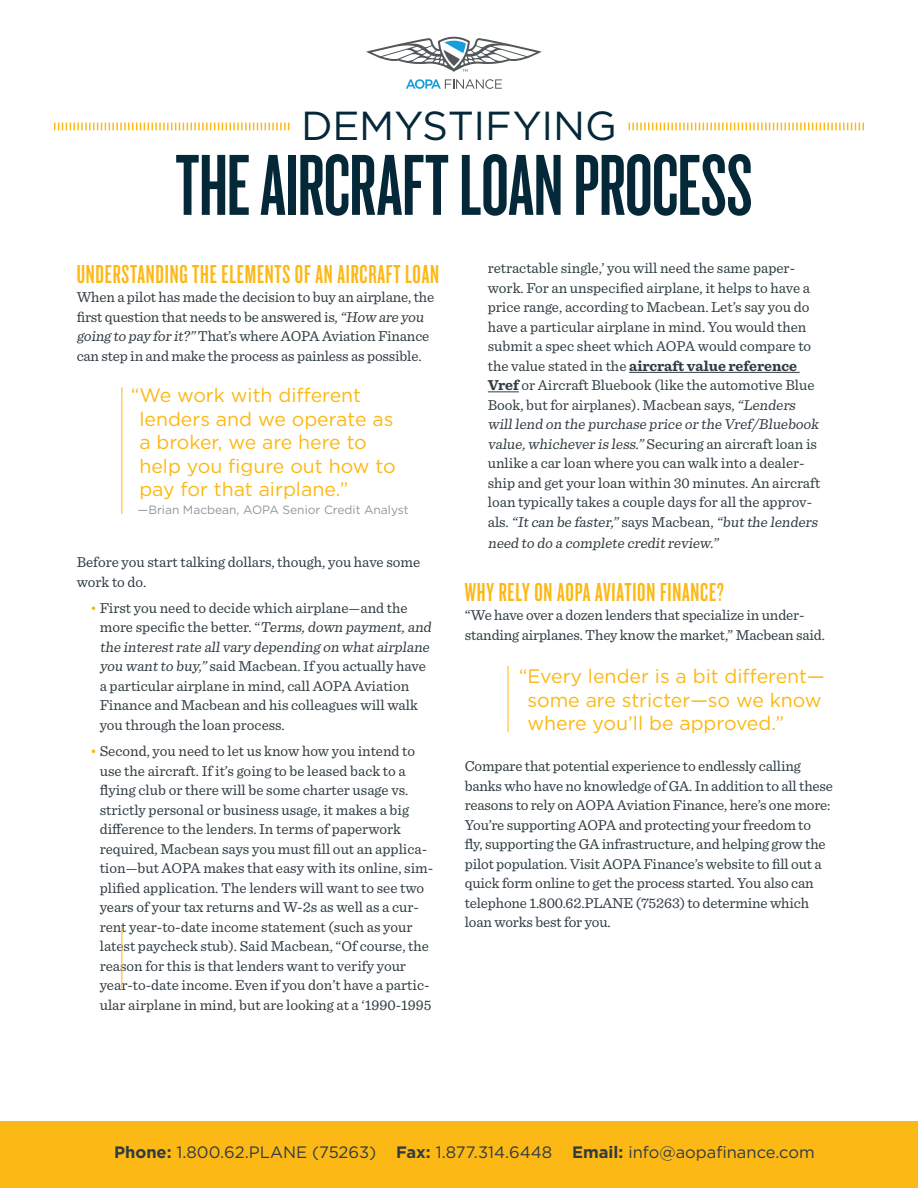
<style>
.page{position:relative;width:918px;height:1188px;background:#fff}
.page>*{position:absolute;margin:0;border:0;box-sizing:border-box;transform-origin:0 0}
.t1{font:90px "Knockout 47 Bantamweight";letter-spacing:-.005em;color:#052839}
.t2{font:40.5px "Gotham";color:#052839}
.t3{font:27px "Knockout 47 Bantamweight";letter-spacing:.03em;color:#fcb814}
.t4{font:19.5px/23.4px "Gotham";color:#fcb814}
.t5{font:16.5px "Gotham";color:#2f3b41}
.t6{font:15px/19.5px "Sentinel";color:#2f3b41}
.t7{font:12px "Gotham";color:#929799}
.s1{color:#fcb814}
.s2{font-weight:700}
</style>
<div class="page">
<div style="left:0;top:1121px;width:918px;height:67px;background:#fcb814"></div>
<svg style="left:54px;top:123px;width:235px;height:7px"></svg>
<svg style="left:629px;top:123px;width:235px;height:7px"></svg>
<hr style="left:629px;top:372px;width:171px;height:1px;background:#2f3b41">
<hr style="left:488px;top:391px;width:31px;height:1px;background:#2f3b41">
<hr style="left:122px;top:927px;width:1px;height:61px;background:#fcb814">
<hr style="left:122px;top:387px;width:1px;height:127px;background:#fcb814">
<hr style="left:508px;top:666px;width:1px;height:66px;background:#fcb814">
<svg style="left:366px;top:37px;width:176px;height:35px"></svg>
<svg style="left:406px;top:79px;width:96px;height:10px"></svg>
<h2 class="t2" style="left:301px;top:100px;width:317px">DEMYSTIFYING</h2>
<h1 class="t1" style="left:176px;top:132px;width:578px">THE AIRCRAFT LOAN PROCESS</h1>
<h3 class="t3" style="left:77px;top:258px;width:364px">UNDERSTANDING THE ELEMENTS OF AN AIRCRAFT LOAN</h3>
<p class="t6" style="left:77px;top:287px;width:359px">When a pilot has made the decision to buy an airplane, the first question that needs to be answered is, “How are you going to pay for it?” That’s where AOPA Aviation Finance can step in and make the process as painless as possible.</p>
<h3 class="t4" style="left:139px;top:383px;width:258px;text-indent:-9px">“We work with different lenders and we operate as a broker, we are here to help you figure out how to pay for that airplane.”</h3>
<p class="t7" style="left:138px;top:503px;width:272px">—Brian Macbean, AOPA Senior Credit Analyst</p>
<p class="t6" style="left:77px;top:552px;width:345px">Before you start talking dollars, though, you have some work to do.</p>
<p class="t6" style="left:100px;top:597px;width:336px;text-indent:-10px"><span class="s1">•</span> First you need to decide which airplane—and the more specific the better. “Terms,down payment,and the interestrate allvary depending on whatairplane you wantto buy,” said Macbean. If you actually have a particular airplane in mind, call AOPA Aviation Finance and Macbean and his colleagues will walk you through the loan process.</p>
<p class="t6" style="left:100px;top:741px;width:335px;text-indent:-10px"><span class="s1">•</span> Second, you need to let us know how you intend to use the aircraft. If it’s going to be leased back to a flying club or there will be some charter usage vs. strictly personal or business usage, it makes a big difference to the lenders. In terms of paperwork required, Macbean says you must fill out an applica&shy;tion—but AOPA makes that easy with its online, sim&shy;plified application. The lenders will want to see two years of your tax returns and W-2s as well as a cur&shy;rent year-to-date income statement (such as your latest paycheck stub). Said Macbean, “Of course, the reason for this is that lenders want to verify your year-to-date income. Even if you don’t have a partic&shy;ular airplane in mind, but are looking at a ‘1990-1995</p>
<p class="t6" style="left:488px;top:258px;width:335px">retractable single,’ you will need the same paper&shy;work. For an unspecified airplane, it helps to have a price range, according to Macbean. Let’s say you do have a particular airplane in mind. You would then submit a spec sheet which AOPA would compare to the value stated in the <span class="s2">aircraft value reference Vref</span> or Aircraft Bluebook (like the automotive Blue Book, but for airplanes). Macbean says, “Lenders willlend on the purchase price or the Vref/Bluebook value,whichever is less.” Securing an aircraft loan is unlike a car loan where you can walk into a dealer&shy;ship and get your loan within 30 minutes. An aircraft loan typically takes a couple days for all the approv&shy;al s . “Itcan be faster,” s ay s M a c b e a n , “butthe lenders</p>
<p class="t6" style="left:488px;top:532px;width:235px">need to do a complete creditreview.”</p>
<h3 class="t3" style="left:465px;top:576px;width:261px">WHY RELY ON AOPA AVIATION FINANCE?</h3>
<p class="t6" style="left:465px;top:604px;width:362px">“We have over a dozen lenders that specialize in under&shy;standing airplanes. They know the market,” Macbean said.</p>
<h3 class="t4" style="left:527px;top:664px;width:299px;text-indent:-9px">“Every lender is a bit different— some are stricter—so we know where you’ll be approved.”</h3>
<p class="t6" style="left:465px;top:755px;width:370px">Compare that potential experience to endlessly calling banks who have no knowledge of GA. In addition to all these reasons to rely on AOPA Aviation Finance, here’s one more:<br>You’re supporting AOPA and protecting your freedom to<br>fly, supporting the GA infrastructure, and helping grow the pilot population. Visit AOPA Finance’s website to fill out a quick form online to get the process started. You also can telephone 1.800.62.PLANE (75263) to determine which loan works best for you.</p>
<p class="t5" style="left:114px;top:1142px;width:702px"><span class="s2">Phone:</span> 1.800.62.PLANE (75263) <span class="s2">Fax:</span> 1.877.314.6448 <span class="s2">Email:</span> info@aopafinance.com</p>
</div>
